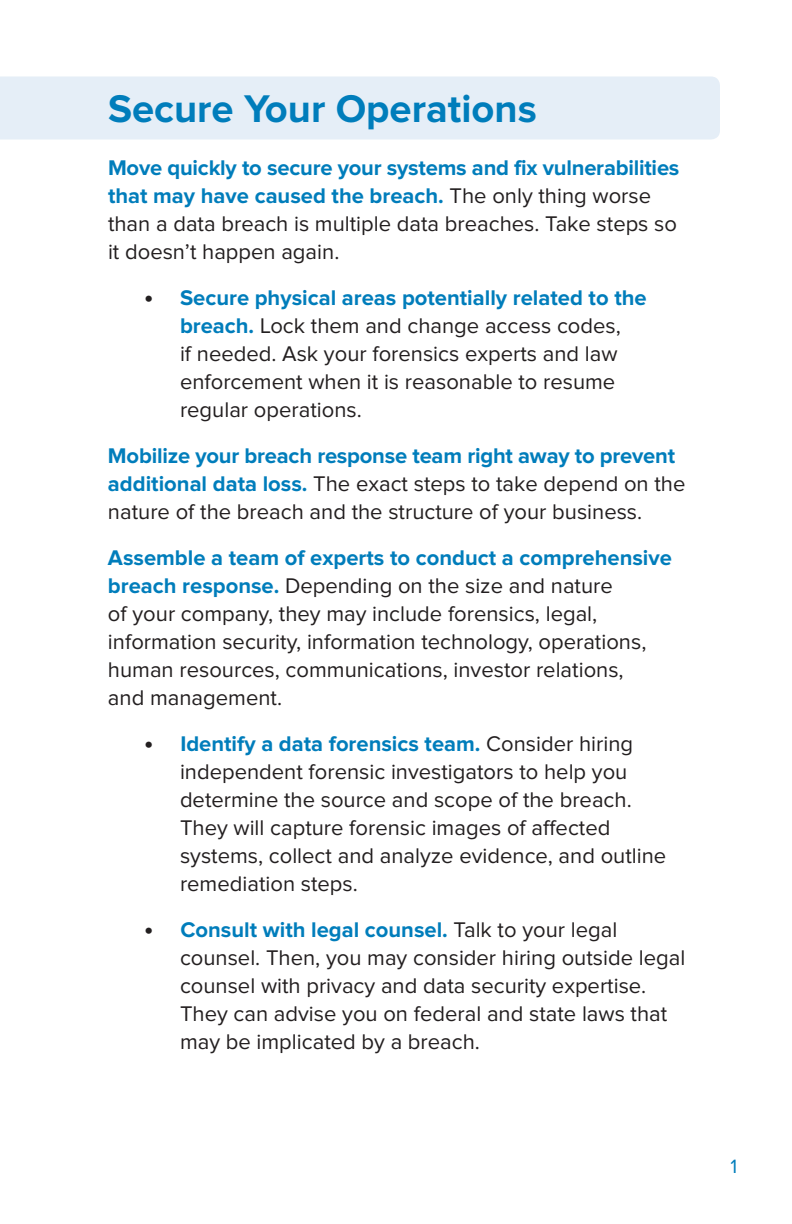
<style>
.page{position:relative;width:792px;height:1224px;background:#fff}
.page>*{position:absolute;margin:0;border:0;box-sizing:border-box;transform-origin:0 0}
.t1{font:700 40px "Proxima Nova";color:#007dbb}
.mid-bullet{font:22px/28px "Proxima Nova";color:#231f20}
.body{font:22px/28px "Proxima Nova";color:#231f20}
.t2{font:20px "Proxima Nova";color:#007dbb}
.s1{font-weight:700;color:#007dbb}
.s2{font-weight:700;font-size:26px}
</style>
<div class="page">
<div style="left:0;top:77px;width:720px;height:63px;background:#e5eef7"></div>
<h1 class="t1" style="left:108px;top:85px;width:430px">Secure Your Operations</h1>
<p class="body" style="left:108px;top:154px;width:573px"><span class="s1">Move quickly to secure your systems and fix vulnerabilities that may have caused the breach.</span> The only thing worse than a data breach is multiple data breaches. Take steps so it doesn’t happen again.</p>
<p class="mid-bullet" style="left:180px;top:284px;width:468px;text-indent:-36px"><span class="s2">•</span> <span class="s1">Secure physical areas potentially related to the breach.</span> Lock them and change access codes,<br>if needed. Ask your forensics experts and law enforcement when it is reasonable to resume regular operations.</p>
<p class="body" style="left:108px;top:442px;width:579px"><span class="s1">Mobilize your breach response team right away to prevent additional data loss.</span> The exact steps to take depend on the nature of the breach and the structure of your business.</p>
<p class="body" style="left:108px;top:544px;width:565px"><span class="s1">Assemble a team of experts to conduct a comprehensive breach response.</span> Depending on the size and nature<br>of your company, they may include forensics, legal, information security, information technology, operations, human resources, communications, investor relations,<br>and management.</p>
<p class="mid-bullet" style="left:180px;top:730px;width:488px;text-indent:-36px"><span class="s2">•</span> <span class="s1">Identify a data forensics team.</span> Consider hiring independent forensic investigators to help you determine the source and scope of the breach.<br>They will capture forensic images of affected systems, collect and analyze evidence, and outline remediation steps.</p>
<p class="mid-bullet" style="left:180px;top:916px;width:507px;text-indent:-36px"><span class="s2">•</span> <span class="s1">Consult with legal counsel.</span> Talk to your legal counsel. Then, you may consider hiring outside legal counsel with privacy and data security expertise.<br>They can advise you on federal and state laws that may be implicated by a breach.</p>
<p class="t2" style="left:731px;top:1156px;width:8px">1</p>
</div>
